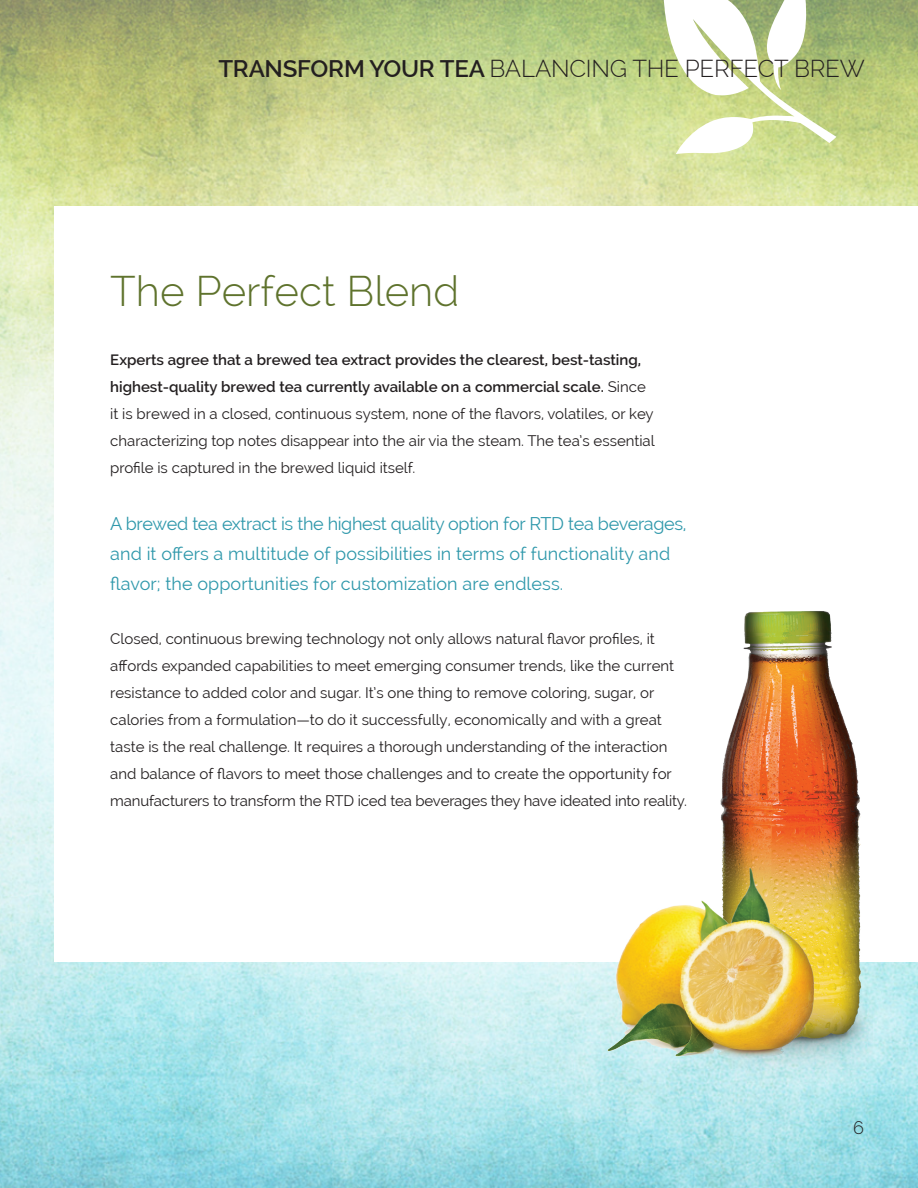
<style>
.page{position:relative;width:918px;height:1188px;background:#fff}
.page>*{position:absolute;margin:0;border:0;box-sizing:border-box;transform-origin:0 0}
.t1{font:300 42px "Raleway";color:#5f732d}
.t2{font:300 24px "Raleway";letter-spacing:-.01em;color:#231f20}
.t3{font:18px/30px "Raleway";letter-spacing:.005em;color:#2f98ab}
.t4{font:300 18px "Raleway";color:#231f20}
.t5{font:15px/27px "Raleway";color:#231f20}
.s1{font-weight:600}
</style>
<div class="page">
<img style="left:0;top:0;width:918px;height:1188px">
<div style="left:54px;top:206px;width:864px;height:756px;background:#fff"></div>
<svg style="left:663px;top:0;width:173px;height:154px"></svg>
<img style="left:561px;top:611px;width:312px;height:473px">
<h2 class="t2" style="left:218px;top:54px;width:648px"><span class="s1">Transform Your Tea</span> BALANCING THE PERFECT BREW</h2>
<h1 class="t1" style="left:110px;top:267px;width:351px">THE PERFECT BLEND</h1>
<p class="t5" style="left:110px;top:346px;width:546px"><span class="s1">Experts agree that a brewed tea extract provides the clearest, best-tasting, highest-quality brewed tea currently available on a commercial scale.</span> Since it is brewed in a closed, continuous system, none of the flavors, volatiles, or key characterizing top notes disappear into the air via the steam. The tea’s essential profile is captured in the brewed liquid itself.</p>
<p class="t3" style="left:110px;top:509px;width:578px">A brewed tea extract is the highest quality option for RTD tea beverages, and it offers a multitude of possibilities in terms of functionality and flavor; the opportunities for customization are endless.</p>
<p class="t5" style="left:110px;top:625px;width:578px">Closed, continuous brewing technology not only allows natural flavor profiles, it affords expanded capabilities to meet emerging consumer trends, like the current resistance to added color and sugar. It’s one thing to remove coloring, sugar, or calories from a formulation—to do it successfully, economically and with a great taste is the real challenge. It requires a thorough understanding of the interaction and balance of flavors to meet those challenges and to create the opportunity for manufacturers to transform the RTD iced tea beverages they have ideated into reality.</p>
<p class="t4" style="left:853px;top:1117px;width:12px">6</p>
</div>
